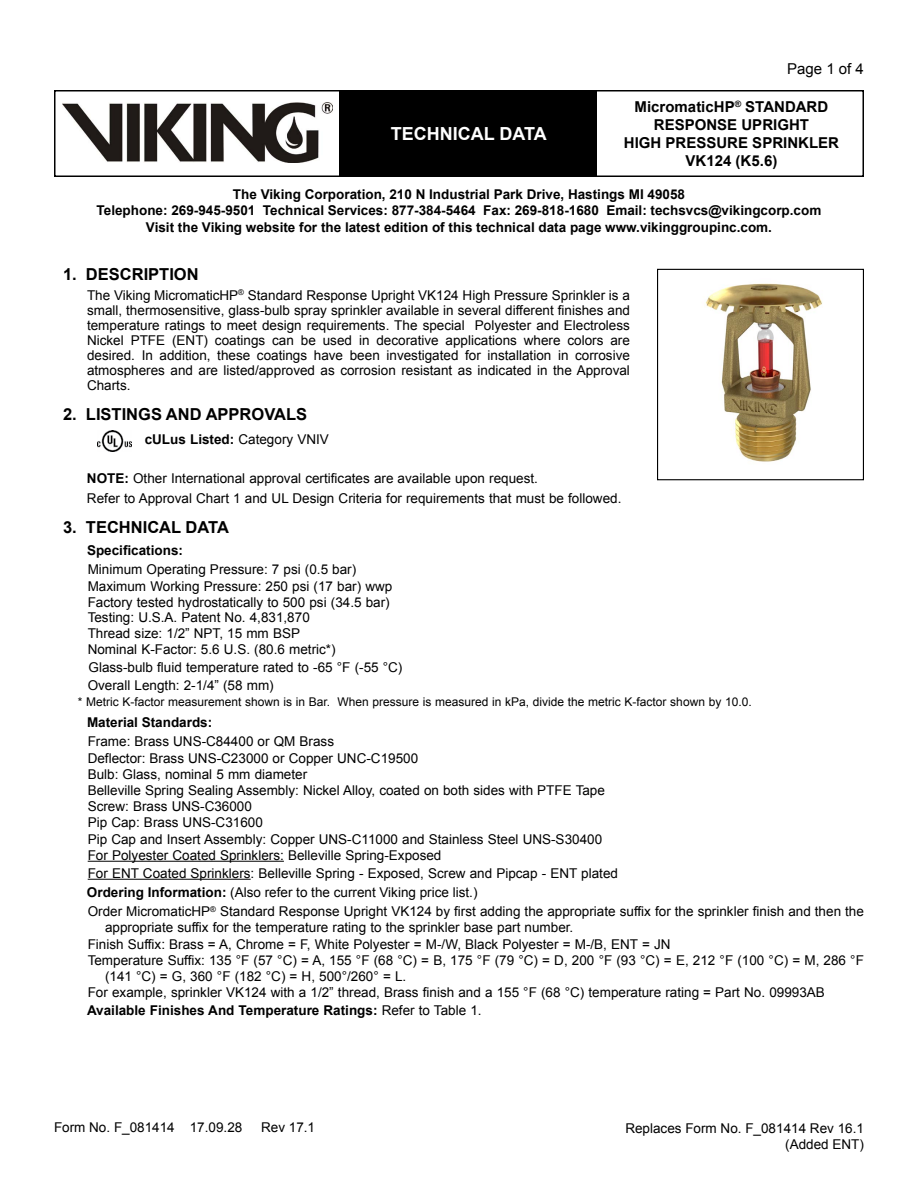
<style>
.page{position:relative;width:918px;height:1188px;background:#fff}
.page>*{position:absolute;margin:0;border:0;box-sizing:border-box;transform-origin:0 0}
.t1{font:700 18px "Arial";color:#fff}
.t2{font:700 16.5px "Arial";color:#000}
.t3{font:700 15px/18px "Arial";color:#000;text-align:center}
.t4{font:15px "Arial";color:#000}
.t5{font:13.5px/16.2px "Arial";color:#000}
.t6{font:700 13.5px/16.2px "Arial";color:#000;text-align:center}
.t7{font:12px "Arial";color:#000}
.s1{font-weight:400}
.s2{font-weight:700}
</style>
<div class="page">
<div style="left:54px;top:90px;width:810px;height:87px;border:2px solid #000"></div>
<div style="left:340px;top:91px;width:257px;height:85px;background:#000"></div>
<img style="left:63px;top:102px;width:269px;height:60px">
<hr style="left:88px;top:861px;width:196px;height:1px;background:#000">
<hr style="left:88px;top:879px;width:163px;height:1px;background:#000">
<img style="left:97px;top:431px;width:35px;height:21px">
<img style="left:705px;top:283px;width:118px;height:179px">
<div style="left:657px;top:269px;width:207px;height:211px;border:1px solid #000"></div>
<h1 class="t1" style="left:391px;top:121px;width:122px">TECHNICAL DATA</h1>
<p class="t4" style="left:787px;top:59px;width:78px">Page 1 of 4</p>
<p class="t3" style="left:624px;top:98px;width:217px">micromaticHP<sup>®</sup> standard response Upright<br>High Pressure Sprinkler<br>VK124 (K5.6)</p>
<p class="t6" style="left:97px;top:187px;width:726px">The Viking Corporation, 210 N Industrial Park Drive, Hastings MI 49058<br>Telephone: 269-945-9501 Technical Services: 877-384-5464 Fax: 269-818-1680 Email: techsvcs@vikingcorp.com<br>Visit the Viking website for the latest edition of this technical data page www.vikinggroupinc.com.</p>
<p class="t2" style="left:63px;top:263px;width:35px">1. DES</p>
<p class="t2" style="left:120px;top:263px;width:50px">CRIPTION</p>
<p class="t5" style="left:87px;top:288px;width:545px;line-height:15px;text-align:justify">The Viking MicromaticHP<sup>®</sup> Standard Response Upright VK124 High Pressure Sprinkler is a small, thermosensitive, glass-bulb spray sprinkler available in several different finishes and temperature ratings to meet design requirements. The special Polyester and Electroless Nickel PTFE (ENT) coatings can be used in decorative applications where colors are desired. In addition, these coatings have been investigated for installation in corrosive atmospheres and are listed/approved as corrosion resistant as indicated in the Approval Charts.</p>
<p class="t2" style="left:63px;top:403px;width:34px">2. LISTINGS</p>
<p class="t2" style="left:166px;top:403px;width:13px">AND</p>
<p class="t2" style="left:206px;top:403px;width:81px">APPROVALS</p>
<p class="t6" style="left:145px;top:432px;width:186px">cULus Listed: <span class="s1">Category VNIV</span></p>
<p class="t6" style="left:87px;top:471px;width:10px">NOTE</p>
<p class="t5" style="left:87px;top:469px;width:536px;line-height:19.5px;text-indent:38px"><span class="s2">:</span> Other International approval certificates are available upon request.<br>Refer to Approval Chart 1 and UL Design Criteria for requirements that must be followed.</p>
<p class="t2" style="left:63px;top:516px;width:167px">3. tech nical data</p>
<p class="t6" style="left:87px;top:543px;width:98px">Specifications:</p>
<p class="t5" style="left:88px;top:562px;width:306px">Minimum Operating Pressure: 7 psi (0.5 bar)<br>Maximum Working Pressure: 250 psi (17 bar) wwp Factory tested hydrostatically to 500 psi (34.5 bar)<br>Testing: U.S.A. Patent No. 4,831,870<br>Thread size: 1/2” NPT, 15 mm BSP<br>Nominal K-Factor: 5.6 U.S. (80.6 metric*)</p>
<p class="t5" style="left:88px;top:658px;width:316px;line-height:17.9px">Glass-bulb fluid temperature rated to -65 °F (-55 °C)<br>Overall Length: 2-1/4” (58 mm)</p>
<p class="t7" style="left:78px;top:694px;width:675px">* Metric K-factor measurement shown is in Bar. When pressure is measured in kPa, divide the metric K-factor shown by 10.0.</p>
<p class="t6" style="left:87px;top:715px;width:127px">Material Standards:</p>
<p class="t5" style="left:88px;top:734px;width:519px">Frame: Brass UNS-C84400 or QM Brass<br>Deflector: Brass UNS-C23000 or Copper UNC-C19500<br>Bulb: Glass, nominal 5 mm diameter<br>Belleville Spring Sealing Assembly: Nickel Alloy, coated on both sides with PTFE Tape Screw: Brass UNS-C36000<br>Pip Cap: Brass UNS-C31600<br>Pip Cap and Insert Assembly: Copper UNS-C11000 and Stainless Steel UNS-S30400<br>For Polyester Coated Sprinklers: Belleville Spring-Exposed</p>
<p class="t5" style="left:87px;top:864px;width:779px;line-height:19.2px">For ENT Coated Sprinklers: Belleville Spring - Exposed, Screw and Pipcap - ENT plated<br><span class="s2">Ordering Information:</span> (Also refer to the current Viking price list.)<br>Order MicromaticHP<sup>®</sup> Standard Response Upright VK124 by first adding the appropriate suffix for the sprinkler finish and then the</p>
<p class="t5" style="left:105px;top:920px;width:470px">appropriate suffix for the temperature rating to the sprinkler base part number.</p>
<p class="t5" style="left:88px;top:936px;width:584px">Finish Suffix: Brass = A, Chrome = F, White Polyester = M-/W, Black Polyester = M-/B, ENT = JN</p>
<p class="t5" style="left:88px;top:952px;width:778px">Temperature Suffix: 135 °F (57 °C) = A, 155 °F (68 °C) = B, 175 °F (79 °C) = D, 200 °F (93 °C) = E, 212 °F (100 °C) = M, 286 °F</p>
<p class="t5" style="left:105px;top:968px;width:303px">(141 °C) = G, 360 °F (182 °C) = H, 500°/260° = L.</p>
<p class="t5" style="left:88px;top:985px;width:739px">For example, sprinkler VK124 with a 1/2” thread, Brass finish and a 155 °F (68 °C) temperature rating = Part No. 09993AB</p>
<p class="t6" style="left:87px;top:1003px;width:396px">Available Finishes And Temperature Ratings: <span class="s1">Refer to Table 1.</span></p>
<p class="t5" style="left:54px;top:1119px;width:190px">Form No. F_081414 17.09.28</p>
<p class="t5" style="left:261px;top:1119px;width:56px">Rev 17.1</p>
<p class="t5" style="left:625px;top:1120px;width:240px;text-align:right">Replaces Form No. F_081414 Rev 16.1 (Added ENT)</p>
</div>
